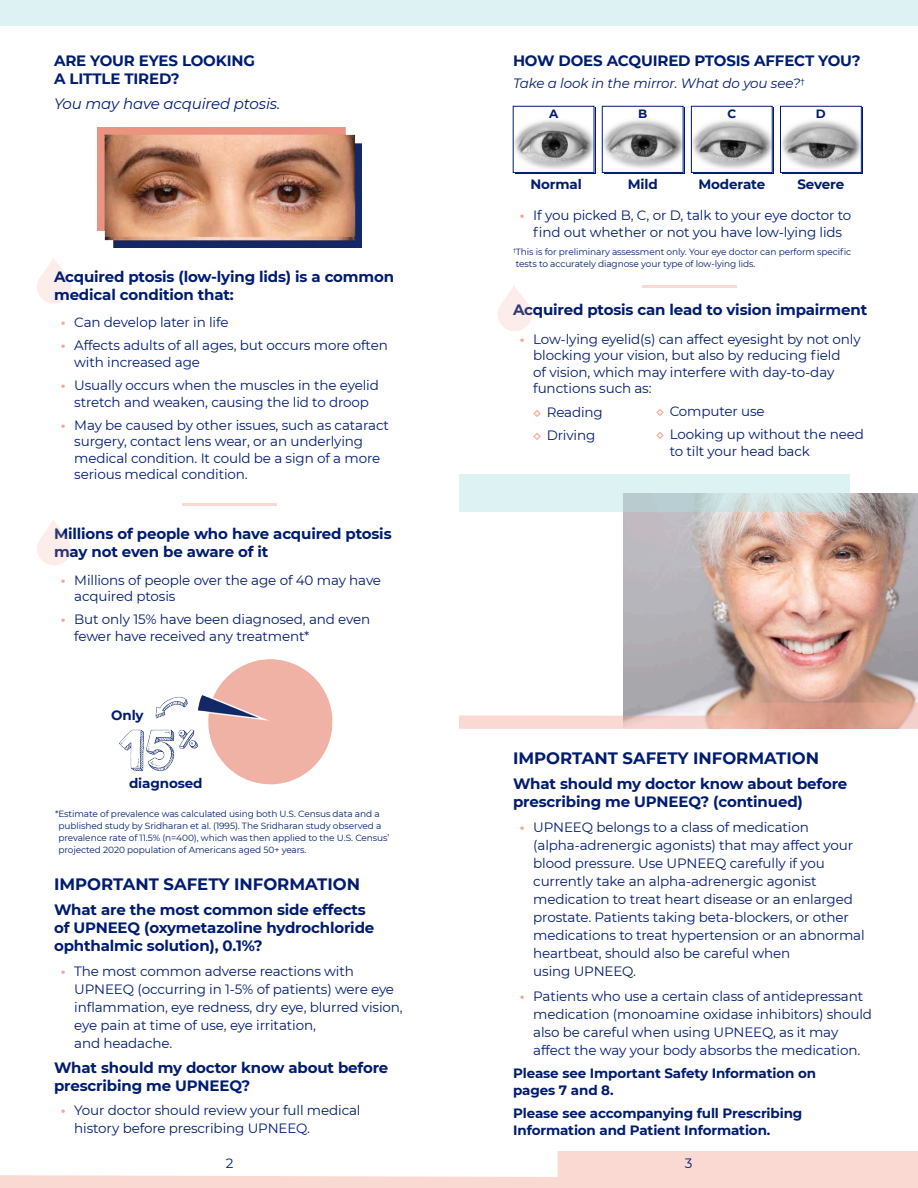
<style>
.page{position:relative;width:918px;height:1188px;background:#fff}
.page>*{position:absolute;margin:0;border:0;box-sizing:border-box;transform-origin:0 0}
.ISI_headline{font:700 16.5px "Montserrat";color:#001c70}
.Subhead{font:700 15px/18px "Montserrat";letter-spacing:-.01em;color:#001c70}
.ISI_headline-2{font:700 15px/18px "Montserrat";letter-spacing:-.01em;color:#001c70}
.Subhead-2{font:italic 15px "Montserrat";letter-spacing:-.01em;color:#001c70}
.Body{font:13.5px/18px "Montserrat";letter-spacing:-.01em;color:#001c70}
.Body-2{font:700 13.5px/16.5px "Montserrat";letter-spacing:-.01em;color:#001c70}
.Body-3{font:italic 13.5px "Montserrat";letter-spacing:-.01em;color:#001c70}
.image_title{font:700 13.5px "Montserrat";letter-spacing:-.01em;color:#001c70}
.image_title-2{font:700 12px "Montserrat";color:#001c70}
.Footnote{font:9px/12px "Montserrat";letter-spacing:-.01em;color:#001c70}
.s1{font-weight:700;color:#f5a694}
</style>
<div class="page">
<svg style="left:0;top:1151px;width:918px;height:37px"></svg>
<div style="left:0;top:0;width:918px;height:26px;background:#ddf3f3"></div>
<div style="left:37px;top:257px;width:34px;height:47px;background:linear-gradient(to bottom,#fefaf9,#fde9e5);border-radius:17px"></div>
<div style="left:37px;top:519px;width:34px;height:46px;background:linear-gradient(to bottom,#fef9f8,#fde9e6);border-radius:17px"></div>
<img style="left:120px;top:659px;width:213px;height:126px">
<svg style="left:515px;top:107px;width:80px;height:67px"></svg>
<div style="left:693px;top:107px;width:81px;height:67px;background:#455996"></div>
<div style="left:604px;top:107px;width:81px;height:67px;background:#5f70a5"></div>
<img style="left:515px;top:108px;width:77px;height:63px">
<div style="left:513px;top:106px;width:81px;height:67px;border:1px solid #001c70"></div>
<img style="left:604px;top:108px;width:77px;height:63px">
<div style="left:602px;top:106px;width:81px;height:67px;border:1px solid #001c70"></div>
<img style="left:693px;top:108px;width:77px;height:63px">
<div style="left:691px;top:106px;width:81px;height:67px;border:1px solid #001c70"></div>
<img style="left:782px;top:120px;width:78px;height:50px">
<div style="left:780px;top:106px;width:82px;height:67px;border:1px solid #001c70"></div>
<img style="left:98px;top:127px;width:263px;height:120px">
<hr style="left:182px;top:503px;width:95px;height:2px;background:#f5a694">
<hr style="left:643px;top:286px;width:94px;height:2px;background:#f5a694">
<img style="left:623px;top:493px;width:295px;height:210px">
<svg style="left:459px;top:474px;width:391px;height:38px;background:#d6ebeb"></svg>
<svg style="left:459px;top:703px;width:459px;height:26px"></svg>
<div style="left:497px;top:285px;width:35px;height:46px;background:linear-gradient(to bottom,#fef9f8,#fdeae6);border-radius:17px"></div>
<p class="Subhead" style="left:54px;top:51px;width:203px">ARE YOUR EYES LOOKING<br>A LITTLE TIRED?</p>
<p class="Subhead-2" style="left:54px;top:93px;width:228px">You may have acquired ptosis.</p>
<p class="Subhead" style="left:54px;top:267px;width:342px">Acquired ptosis (low-lying lids) is a common medical condition that:</p>
<p class="Body" style="left:61px;top:313px;width:169px"><span class="s1">•</span> Can develop later in life</p>
<p class="Body" style="left:74px;top:337px;width:315px;line-height:16.5px;text-indent:-14px"><span class="s1">•</span> Affects adults of all ages, but occurs more often with increased age</p>
<p class="Body" style="left:61px;top:377px;width:320px;line-height:16.5px;text-align:center"><span class="s1">•</span> Usually occurs when the muscles in the eyelid stretch and weaken, causing the lid to droop</p>
<p class="Body" style="left:74px;top:416px;width:316px;line-height:16.5px;text-indent:-14px"><span class="s1">•</span> May be caused by other issues, such as cataract surgery, contact lens wear, or an underlying medical condition. It could be a sign of a more serious medical condition.</p>
<p class="Subhead" style="left:54px;top:524px;width:339px">Millions of people who have acquired ptosis may not even be aware of it</p>
<p class="Body" style="left:74px;top:571px;width:308px;line-height:16.5px;text-indent:-14px"><span class="s1">•</span> Millions of people over the age of 40 may have acquired ptosis</p>
<p class="Body" style="left:74px;top:611px;width:298px;line-height:16.5px;text-indent:-14px"><span class="s1">•</span> But only 15% have been diagnosed, and even fewer have received any treatment*</p>
<p class="Body-2" style="left:111px;top:706px;width:34px">Only</p>
<p class="Body-2" style="left:129px;top:774px;width:75px">diagnosed</p>
<p class="Footnote" style="left:58px;top:808px;width:332px;text-indent:-3px">*Estimate of prevalence was calculated using both U.S. Census data and a published study by Sridharan et al. (1995). The Sridharan study observed a prevalence rate of 11.5% (n=400), which was then applied to the U.S. Census’ projected 2020 population of Americans aged 50+ years.</p>
<p class="ISI_headline" style="left:54px;top:873px;width:308px">IMPORTANT SAFETY INFORMATION</p>
<p class="ISI_headline-2" style="left:54px;top:900px;width:322px">What are the most common side effects of UPNEEQ (oxymetazoline hydrochloride ophthalmic solution), 0.1%?</p>
<p class="Body" style="left:74px;top:962px;width:330px;text-indent:-14px"><span class="s1">•</span> The most common adverse reactions with UPNEEQ (occurring in 1-5% of patients) were eye inflammation, eye redness, dry eye, blurred vision, eye pain at time of use, eye irritation,<br>and headache.</p>
<p class="ISI_headline-2" style="left:54px;top:1058px;width:336px">What should my doctor know about before prescribing me UPNEEQ?</p>
<p class="Body" style="left:74px;top:1101px;width:288px;text-indent:-14px"><span class="s1">•</span> Your doctor should review your full medical history before prescribing UPNEEQ.</p>
<p class="Subhead" style="left:513px;top:51px;width:349px">HOW DOES ACQUIRED PTOSIS AFFECT YOU?</p>
<p class="Body-3" style="left:513px;top:74px;width:293px">Take a look in the mirror. What do you see?<sup>†</sup></p>
<p class="image_title-2" style="left:549px;top:105px;width:11px">A</p>
<p class="image_title-2" style="left:638px;top:105px;width:11px">B</p>
<p class="image_title-2" style="left:727px;top:105px;width:10px">C</p>
<p class="image_title-2" style="left:816px;top:105px;width:11px">D</p>
<p class="image_title" style="left:531px;top:174px;width:53px">Normal</p>
<p class="image_title" style="left:628px;top:174px;width:31px">Mild</p>
<p class="image_title" style="left:698px;top:174px;width:68px">Moderate</p>
<p class="image_title" style="left:797px;top:174px;width:48px">Severe</p>
<p class="Body" style="left:520px;top:207px;width:333px;line-height:16.5px;text-align:center"><span class="s1">•</span> If you picked B, C, or D, talk to your eye doctor to find out whether or not you have low-lying lids</p>
<p class="Footnote" style="left:516px;top:246px;width:337px;text-indent:-3px"><sup>†</sup>This is for preliminary assessment only. Your eye doctor can perform specific tests to accurately diagnose your type of low-lying lids.</p>
<p class="Subhead" style="left:513px;top:300px;width:356px">Acquired ptosis can lead to vision impairment</p>
<p class="Body" style="left:533px;top:330px;width:329px;line-height:16.5px;text-indent:-14px"><span class="s1">•</span> Low-lying eyelid(s) can affect eyesight by not only blocking your vision, but also by reducing field<br>of vision, which may interfere with day-to-day functions such as:</p>
<p class="Body" style="left:533px;top:402px;width:71px"><span class="s1">◇</span> Reading</p>
<p class="Body" style="left:533px;top:426px;width:64px"><span class="s1">◇</span> Driving</p>
<p class="Body" style="left:656px;top:402px;width:110px"><span class="s1">◇</span> Computer use</p>
<p class="Body" style="left:670px;top:426px;width:196px;line-height:16.5px;text-indent:-14px"><span class="s1">◇</span> Looking up without the need to tilt your head back</p>
<p class="ISI_headline" style="left:513px;top:747px;width:308px">IMPORTANT SAFETY INFORMATION</p>
<p class="ISI_headline-2" style="left:513px;top:774px;width:336px">What should my doctor know about before prescribing me UPNEEQ? (continued)</p>
<p class="Body" style="left:533px;top:818px;width:333px;text-indent:-14px"><span class="s1">•</span> UPNEEQ belongs to a class of medication (alpha-adrenergic agonists) that may affect your blood pressure. Use UPNEEQ carefully if you currently take an alpha-adrenergic agonist medication to treat heart disease or an enlarged prostate. Patients taking beta-blockers, or other medications to treat hypertension or an abnormal heartbeat, should also be careful when<br>using UPNEEQ.</p>
<p class="Body" style="left:533px;top:986px;width:340px;text-indent:-14px"><span class="s1">•</span> Patients who use a certain class of antidepressant medication (monoamine oxidase inhibitors) should also be careful when using UPNEEQ, as it may affect the way your body absorbs the medication.</p>
<p class="Body-2" style="left:513px;top:1065px;width:304px">Please see Important Safety Information on pages 7 and 8.</p>
<p class="Body-2" style="left:513px;top:1104px;width:291px">Please see accompanying full Prescribing<br>Information and Patient Information.</p>
<p class="Body" style="left:226px;top:1153px;width:9px">2</p>
<p class="Body" style="left:685px;top:1153px;width:9px">3</p>
</div>
